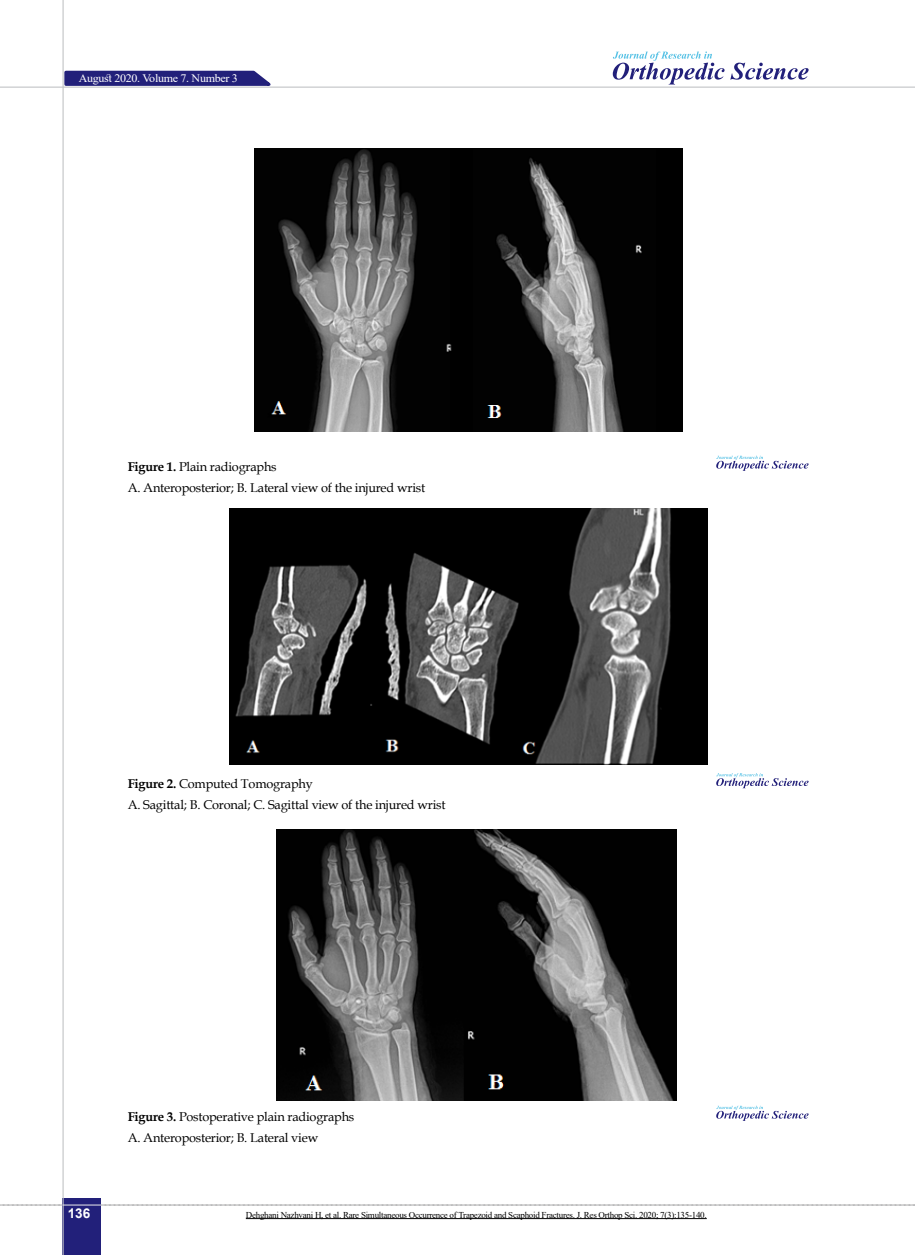
<style>
.page{position:relative;width:915px;height:1255px;background:#fff}
.page>*{position:absolute;margin:0;border:0;box-sizing:border-box;transform-origin:0 0}
.t1{font:700 13.5px "Arial";color:#fff}
.t2{font:12.75px/20.7px "Book Antiqua";letter-spacing:-.015em;color:#000}
.t3{font:11.4px "Times New Roman";letter-spacing:-.025em;color:#fff;scale:1.05 1}
.t4{font:9px "Times New Roman";letter-spacing:-.03em;color:#000}
.s1{font-weight:700}
</style>
<div class="page">
<svg style="left:0;top:1204px;width:915px;height:1px"></svg>
<div style="left:63px;top:1198px;width:38px;height:56px;background:#22207a"></div>
<hr style="left:62px;top:0;width:2px;height:1254px;background:#c2c4c6">
<hr style="left:0;top:87px;width:914px;height:1px;background:#c2c4c6">
<hr style="left:63px;top:1204px;width:38px;height:1px;background:#ebebec">
<svg style="left:63px;top:69px;width:215px;height:18px;background:#504f95"></svg>
<svg style="left:612px;top:51px;width:196px;height:33px"></svg>
<img style="left:254px;top:149px;width:427px;height:283px">
<svg style="left:716px;top:455px;width:92px;height:16px"></svg>
<img style="left:229px;top:509px;width:478px;height:255px">
<svg style="left:716px;top:773px;width:92px;height:15px"></svg>
<img style="left:276px;top:829px;width:400px;height:271px">
<svg style="left:716px;top:1105px;width:92px;height:15px"></svg>
<hr style="left:246px;top:1218px;width:460px;height:1px;background:#000">
<p class="t3" style="left:79px;top:70px;width:153px">August 2020. Volume 7. Number 3</p>
<p class="t2" style="left:128px;top:456px;width:299px"><span class="s1">Figure 1.</span> Plain radiographs<br>A. Anteroposterior; B. Lateral view of the injured wrist</p>
<p class="t2" style="left:128px;top:773px;width:319px"><span class="s1">Figure 2.</span> Computed Tomography<br>A. Sagittal; B. Coronal; C. Sagittal view of the injured wrist</p>
<p class="t1" style="left:68px;top:1203px;width:24px">136</p>
<p class="t2" style="left:128px;top:1105px;width:228px"><span class="s1">Figure 3.</span> Postoperative plain radiographs<br>A. Anteroposterior; B. Lateral view</p>
<p class="t4" style="left:246px;top:1208px;width:462px">Dehghani Nazhvani H, et al. Rare Simultaneous Occurrence of Trapezoid and Scaphoid Fractures. J. Res Orthop Sci. 2020; 7(3):135-140.</p>
</div>
